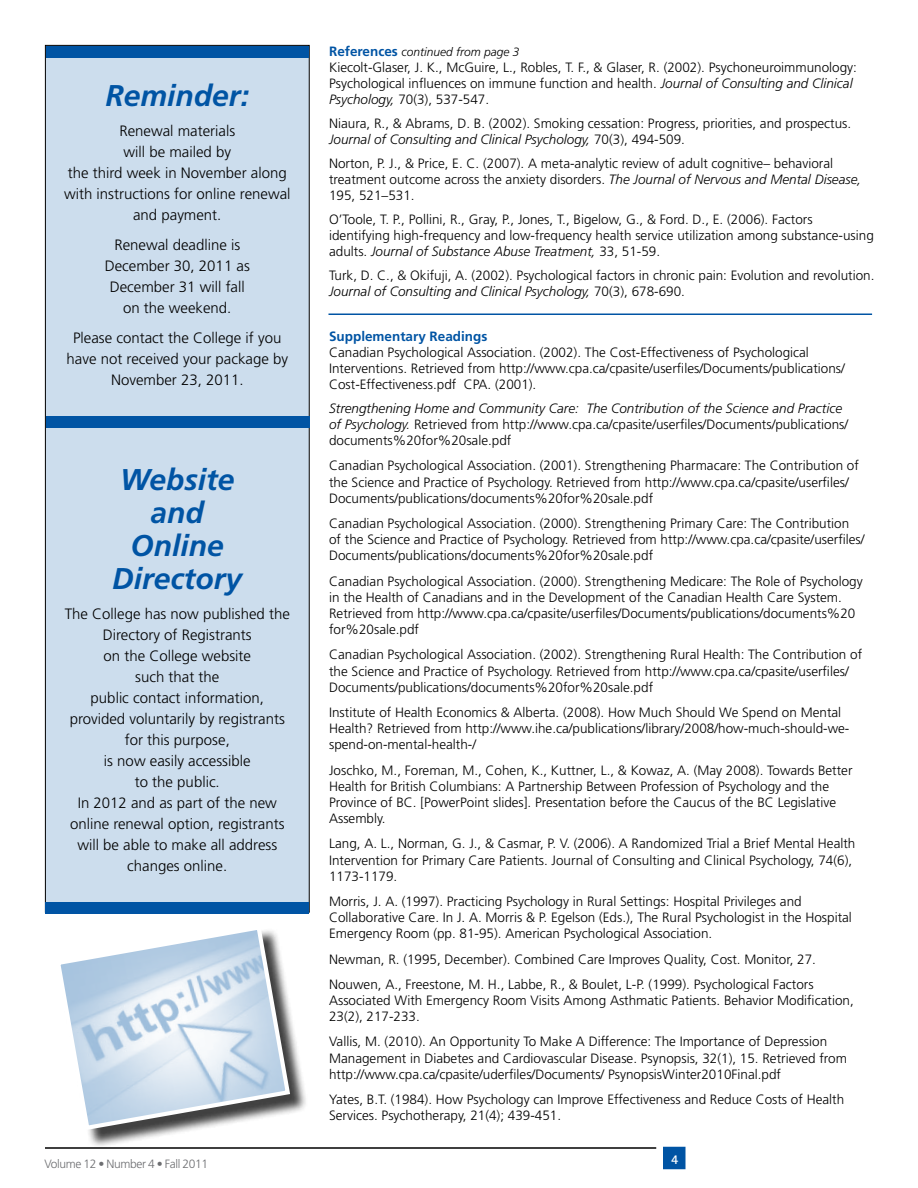
<style>
.page{position:relative;width:918px;height:1188px;background:#fff}
.page>*{position:absolute;margin:0;border:0;box-sizing:border-box;transform-origin:0 0}
.t1{font:italic 700 30px/33px "Frutiger";color:#0054a4;text-align:center}
.t2{font:300 15px/21px "Frutiger";color:#000;text-align:center}
.t3{font:300 13.5px/16.2px "Frutiger";color:#000}
.t4{font:700 13.5px "Frutiger";color:#0054a4}
.t5{font:700 13.5px "Rotis Semi Sans Std";color:#fff}
.t6{font:italic 300 12px "Frutiger";color:#000}
.t7{font:300 12px "Frutiger";letter-spacing:-.03em;color:#6d6e71}
.s1{font-weight:700;font-style:normal;font-size:13.5px;color:#0054a4}
.s2{font-style:italic}
</style>
<div class="page">
<div style="left:663px;top:1147px;width:23px;height:22px;background:#0054a4"></div>
<hr style="left:45px;top:1147px;width:611px;height:2px;background:#000">
<hr style="left:328px;top:314px;width:544px;height:1px;background:#0054a4">
<div style="left:45px;top:45px;width:264px;height:867px;background:#ccdded"></div>
<div style="left:45px;top:902px;width:264px;height:12px;background:#0054a4"></div>
<div style="left:46px;top:416px;width:264px;height:12px;background:#0054a4"></div>
<div style="left:46px;top:46px;width:263px;height:12px;background:#0054a4"></div>
<div style="left:59px;top:928px;width:249px;height:220px;background:#000;opacity:.75"></div>
<svg style="left:59px;top:928px;width:234px;height:205px"></svg>
<h1 class="t1" style="left:106px;top:79px;width:145px">Reminder:</h1>
<p class="t2" style="left:64px;top:120px;width:228px">Renewal materials<br>will be mailed by<br>the third week in November along with instructions for online renewal and payment.</p>
<p class="t2" style="left:105px;top:234px;width:147px">Renewal deadline is<br>December 30, 2011 as<br>December 31 will fall on the weekend.</p>
<p class="t2" style="left:67px;top:327px;width:223px">Please contact the College if you have not received your package by<br>November 23, 2011.</p>
<h1 class="t1" style="left:112px;top:463px;width:132px">Website and<br>Online<br>Directory</h1>
<p class="t2" style="left:65px;top:603px;width:227px">The College has now published the<br>Directory of Registrants<br>on the College website<br>such that the<br>public contact information, provided voluntarily by registrants for this purpose,<br>is now easily accessible<br>to the public.<br>In 2012 and as part of the new online renewal option, registrants will be able to make all address changes online.</p>
<p class="t7" style="left:45px;top:1157px;width:165px">Volume 12 • Number 4 • Fall 2011</p>
<p class="t6" style="left:329px;top:44px;width:192px"><span class="s1">References</span> continued from page 3</p>
<p class="t3" style="left:329px;top:59px;width:529px">Kiecolt-Glaser, J. K., McGuire, L., Robles, T. F., &amp; Glaser, R. (2002). Psychoneuroimmunology:<br>Psychological influences on immune function and health. <span class="s2">Journal of Consulting and Clinical<br>Psychology,</span> 70(3), 537-547.</p>
<p class="t3" style="left:329px;top:115px;width:524px">Niaura, R., &amp; Abrams, D. B. (2002). Smoking cessation: Progress, priorities, and prospectus.<br><span class="s2">Journal of Consulting and Clinical Psychology,</span> 70(3), 494-509.</p>
<p class="t3" style="left:329px;top:155px;width:534px">Norton, P. J., &amp; Price, E. C. (2007). A meta-analytic review of adult cognitive– behavioral treatment outcome across the anxiety disorders. <span class="s2">The Journal of Nervous and Mental Disease,<br></span>195, 521–531.</p>
<p class="t3" style="left:329px;top:211px;width:546px">O’Toole, T. P., Pollini, R., Gray, P., Jones, T., Bigelow, G., &amp; Ford. D., E. (2006). Factors identifying high-frequency and low-frequency health service utilization among substance-using adults. <span class="s2">Journal of Substance Abuse Treatment,</span> 33, 51-59.</p>
<p class="t3" style="left:329px;top:267px;width:547px">Turk, D. C., &amp; Okifuji, A. (2002). Psychological factors in chronic pain: Evolution and revolution.<br><span class="s2">Journal of Consulting and Clinical Psychology,</span> 70(3), 678-690.</p>
<p class="t4" style="left:329px;top:328px;width:160px">Supplementary Readings</p>
<p class="t3" style="left:329px;top:344px;width:517px">Canadian Psychological Association. (2002). The Cost-Effectiveness of Psychological<br>Interventions. Retrieved from http://www.cpa.ca/cpasite/userfiles/Documents/publications/<br>Cost-Effectiveness.pdf CPA. (2001).</p>
<p class="t3" style="left:329px;top:400px;width:521px"><span class="s2">Strengthening Home and Community Care: The Contribution of the Science and Practice of Psychology.</span> Retrieved from http://www.cpa.ca/cpasite/userfiles/Documents/publications/ documents%20for%20sale.pdf</p>
<p class="t3" style="left:329px;top:458px;width:531px">Canadian Psychological Association. (2001). Strengthening Pharmacare: The Contribution of the Science and Practice of Psychology. Retrieved from http://www.cpa.ca/cpasite/userfiles/<br>Documents/publications/documents%20for%20sale.pdf</p>
<p class="t3" style="left:329px;top:515px;width:537px">Canadian Psychological Association. (2000). Strengthening Primary Care: The Contribution<br>of the Science and Practice of Psychology. Retrieved from http://www.cpa.ca/cpasite/userfiles/<br>Documents/publications/documents%20for%20sale.pdf</p>
<p class="t3" style="left:329px;top:573px;width:535px">Canadian Psychological Association. (2000). Strengthening Medicare: The Role of Psychology in the Health of Canadians and in the Development of the Canadian Health Care System.<br>Retrieved from http://www.cpa.ca/cpasite/userfiles/Documents/publications/documents%20 for%20sale.pdf</p>
<p class="t3" style="left:329px;top:647px;width:535px">Canadian Psychological Association. (2002). Strengthening Rural Health: The Contribution of the Science and Practice of Psychology. Retrieved from http://www.cpa.ca/cpasite/userfiles/<br>Documents/publications/documents%20for%20sale.pdf</p>
<p class="t3" style="left:329px;top:704px;width:522px">Institute of Health Economics &amp; Alberta. (2008). How Much Should We Spend on Mental<br>Health? Retrieved from http://www.ihe.ca/publications/library/2008/how-much-should-we&shy;spend-on-mental-health-/</p>
<p class="t3" style="left:329px;top:762px;width:525px">Joschko, M., Foreman, M., Cohen, K., Kuttner, L., &amp; Kowaz, A. (May 2008). Towards Better Health for British Columbians: A Partnership Between Profession of Psychology and the Province of BC. [PowerPoint slides]. Presentation before the Caucus of the BC Legislative Assembly.</p>
<p class="t3" style="left:329px;top:836px;width:528px">Lang, A. L., Norman, G. J., &amp; Casmar, P. V. (2006). A Randomized Trial a Brief Mental Health<br>Intervention for Primary Care Patients. Journal of Consulting and Clinical Psychology, 74(6),<br>1173-1179.</p>
<p class="t3" style="left:329px;top:893px;width:524px">Morris, J. A. (1997). Practicing Psychology in Rural Settings: Hospital Privileges and<br>Collaborative Care. In J. A. Morris &amp; P. Egelson (Eds.), The Rural Psychologist in the Hospital<br>Emergency Room (pp. 81-95). American Psychological Association.</p>
<p class="t3" style="left:329px;top:946px;width:488px;line-height:25.2px">Newman, R. (1995, December). Combined Care Improves Quality, Cost. Monitor, 27.<br>Nouwen, A., Freestone, M. H., Labbe, R., &amp; Boulet, L-P. (1999). Psychological Factors</p>
<p class="t3" style="left:329px;top:992px;width:526px">Associated With Emergency Room Visits Among Asthmatic Patients. Behavior Modification,<br>23(2), 217-233.</p>
<p class="t3" style="left:329px;top:1034px;width:519px">Vallis, M. (2010). An Opportunity To Make A Difference: The Importance of Depression<br>Management in Diabetes and Cardiovascular Disease. Psynopsis, 32(1), 15. Retrieved from http://www.cpa.ca/cpasite/uderfiles/Documents/ PsynopsisWinter2010Final.pdf</p>
<p class="t3" style="left:329px;top:1091px;width:517px">Yates, B.T. (1984). How Psychology can Improve Effectiveness and Reduce Costs of Health<br>Services. Psychotherapy, 21(4); 439-451.</p>
<p class="t5" style="left:671px;top:1151px;width:9px">4</p>
</div>
